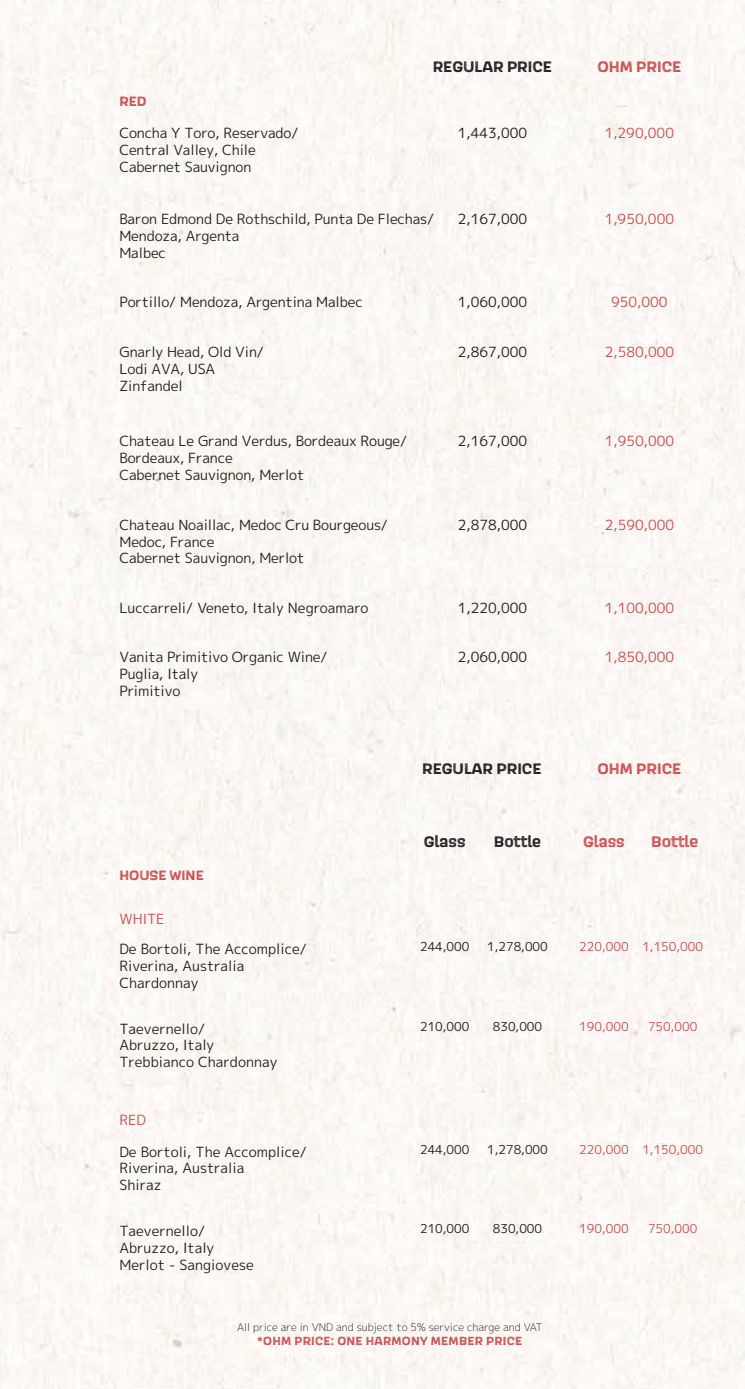
<style>
.page{position:relative;width:745px;height:1389px;background:#fff}
.page>*{position:absolute;margin:0;border:0;box-sizing:border-box;transform-origin:0 0}
.t1{font:700 15.75px "Scarlet Wood";color:#231f20}
.t2{font:700 15.75px "Scarlet Wood";color:#ca5151}
.t3{font:14px/16.8px "Mplus 1 p";letter-spacing:-.01em;color:#231f20}
.t4{font:14px "Mplus 1 p";color:#ca5151}
.t5{font:700 14px "Scarlet Wood";color:#ca5151}
.t6{font:12.25px "Mplus 1 p";color:#231f20}
.t7{font:12.25px "Mplus 1 p";color:#ca5151}
.t8{font:700 12.25px "Scarlet Wood";letter-spacing:.02em;color:#ca5151}
.t9{font:300 10.5px "Mplus 1 p";color:#231f20}
</style>
<div class="page">
<p class="t5" style="left:119px;top:91px;width:29px">RED</p>
<p class="t1" style="left:432px;top:56px;width:121px">REGULAR PRICE</p>
<p class="t2" style="left:597px;top:56px;width:85px">OHM PRICE</p>
<p class="t3" style="left:119px;top:125px;width:180px">Concha Y Toro, Reservado/<br>Central Valley, Chile<br>Cabernet Sauvignon</p>
<p class="t3" style="left:457px;top:125px;width:71px">1,443,000</p>
<p class="t4" style="left:604px;top:123px;width:71px">1,290,000</p>
<p class="t3" style="left:119px;top:211px;width:316px">Baron Edmond De Rothschild, Punta De Flechas/<br>Mendoza, Argenta<br>Malbec</p>
<p class="t3" style="left:457px;top:211px;width:71px">2,167,000</p>
<p class="t4" style="left:604px;top:209px;width:71px">1,950,000</p>
<p class="t3" style="left:119px;top:293px;width:245px">Portillo/ Mendoza, Argentina Malbec</p>
<p class="t3" style="left:457px;top:293px;width:71px">1,060,000</p>
<p class="t4" style="left:610px;top:291px;width:58px">950,000</p>
<p class="t3" style="left:119px;top:344px;width:146px">Gnarly Head, Old Vin/<br>Lodi AVA, USA<br>Zinfandel</p>
<p class="t3" style="left:457px;top:344px;width:71px">2,867,000</p>
<p class="t4" style="left:604px;top:342px;width:71px">2,580,000</p>
<p class="t3" style="left:119px;top:433px;width:289px">Chateau Le Grand Verdus, Bordeaux Rouge/<br>Bordeaux, France<br>Cabernet Sauvignon, Merlot</p>
<p class="t3" style="left:457px;top:433px;width:71px">2,167,000</p>
<p class="t4" style="left:604px;top:431px;width:71px">1,950,000</p>
<p class="t3" style="left:119px;top:516px;width:270px">Chateau Noaillac, Medoc Cru Bourgeous/<br>Medoc, France<br>Cabernet Sauvignon, Merlot</p>
<p class="t3" style="left:457px;top:516px;width:71px">2,878,000</p>
<p class="t4" style="left:604px;top:515px;width:71px">2,590,000</p>
<p class="t3" style="left:119px;top:599px;width:250px">Luccarreli/ Veneto, Italy Negroamaro</p>
<p class="t3" style="left:457px;top:599px;width:71px">1,220,000</p>
<p class="t4" style="left:604px;top:598px;width:71px">1,100,000</p>
<p class="t3" style="left:119px;top:649px;width:209px">Vanita Primitivo Organic Wine/<br>Puglia, Italy<br>Primitivo</p>
<p class="t3" style="left:457px;top:649px;width:71px">2,060,000</p>
<p class="t4" style="left:604px;top:647px;width:71px">1,850,000</p>
<p class="t1" style="left:422px;top:758px;width:121px">REGULAR PRICE</p>
<p class="t2" style="left:597px;top:758px;width:85px">OHM PRICE</p>
<p class="t5" style="left:119px;top:866px;width:86px">HOUSE WINE</p>
<p class="t4" style="left:119px;top:909px;width:47px">WHITE</p>
<p class="t1" style="left:423px;top:831px;width:43px">Glass</p>
<p class="t1" style="left:493px;top:831px;width:48px">Bottle</p>
<p class="t2" style="left:582px;top:831px;width:43px">Glass</p>
<p class="t2" style="left:651px;top:831px;width:48px">Bottle</p>
<p class="t3" style="left:119px;top:940px;width:189px">De Bortoli, The Accomplice/</p>
<p class="t6" style="left:420px;top:938px;width:51px">244,000</p>
<p class="t6" style="left:487px;top:938px;width:62px">1,278,000</p>
<p class="t7" style="left:579px;top:938px;width:125px">220,000 1,150,000</p>
<p class="t3" style="left:119px;top:957px;width:127px">Riverina, Australia<br>Chardonnay</p>
<p class="t3" style="left:119px;top:1020px;width:87px">Taevernello/</p>
<p class="t6" style="left:420px;top:1017px;width:51px">210,000</p>
<p class="t6" style="left:492px;top:1017px;width:51px">830,000</p>
<p class="t7" style="left:579px;top:1017px;width:51px">190,000</p>
<p class="t7" style="left:647px;top:1017px;width:51px">750,000</p>
<p class="t3" style="left:119px;top:1037px;width:159px">Abruzzo, Italy<br>Trebbianco Chardonnay</p>
<p class="t4" style="left:119px;top:1110px;width:28px">RED</p>
<p class="t3" style="left:119px;top:1143px;width:189px">De Bortoli, The Accomplice/</p>
<p class="t6" style="left:420px;top:1140px;width:51px">244,000</p>
<p class="t6" style="left:487px;top:1140px;width:62px">1,278,000</p>
<p class="t7" style="left:579px;top:1140px;width:125px">220,000 1,150,000</p>
<p class="t3" style="left:119px;top:1160px;width:127px">Riverina, Australia<br>Shiraz</p>
<p class="t3" style="left:119px;top:1223px;width:87px">Taevernello/</p>
<p class="t6" style="left:420px;top:1220px;width:51px">210,000</p>
<p class="t6" style="left:492px;top:1220px;width:51px">830,000</p>
<p class="t7" style="left:579px;top:1220px;width:51px">190,000</p>
<p class="t7" style="left:647px;top:1220px;width:51px">750,000</p>
<p class="t3" style="left:119px;top:1240px;width:136px">Abruzzo, Italy<br>Merlot - Sangiovese</p>
<p class="t9" style="left:237px;top:1319px;width:307px">All price are in VND and subject to 5% service charge and VAT</p>
<p class="t8" style="left:257px;top:1332px;width:266px">*OHM PRICE: ONE HARMONY MEMBER PRICE</p>
</div>
